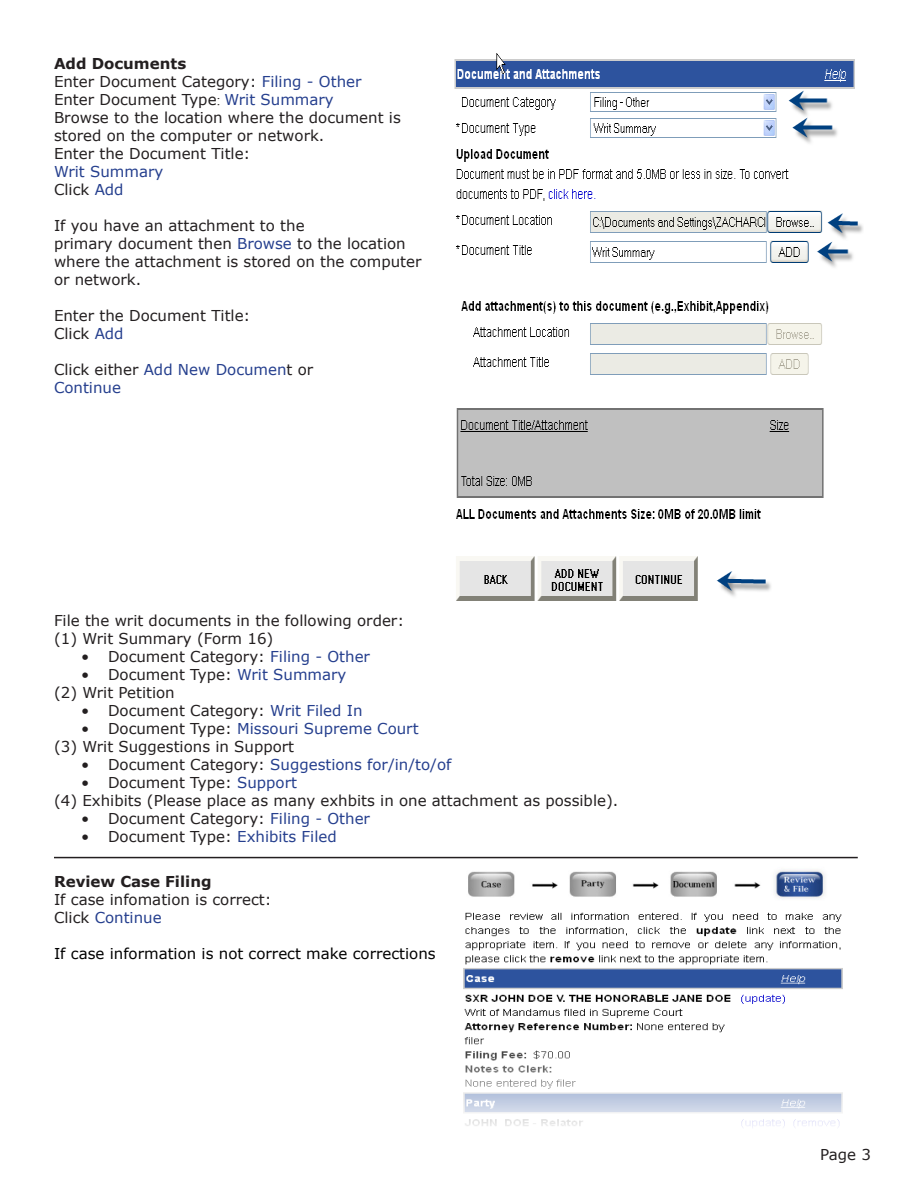
<style>
.page{position:relative;width:918px;height:1188px;background:#fff}
.page>*{position:absolute;margin:0;border:0;box-sizing:border-box;transform-origin:0 0}
.t1{font:15px/18px "Verdana";color:#231f20}
.t2{font:15px "Verdana";color:#253f8e}
.t3{font:15px "Verdana";color:#000}
.t4{font:700 15px "Verdana";color:#231f20}
.s1{color:#253f8e}
.s2{font-family:"Times New Roman"}
.s3{color:#231f20}
</style>
<div class="page">
<img style="left:454px;top:54px;width:409px;height:547px">
<img style="left:459px;top:858px;width:399px;height:270px">
<hr style="left:54px;top:857px;width:804px;height:1px;background:#231f20">
<p class="t4" style="left:54px;top:54px;width:134px">Add Documents</p>
<p class="t1" style="left:54px;top:72px;width:309px">Enter Document Category: <span class="s1">Filing - Other</span></p>
<p class="t1" style="left:54px;top:90px;width:281px">Enter Document Type<span class="s2">:</span> <span class="s1">Writ Summary</span></p>
<p class="t1" style="left:54px;top:108px;width:348px">Browse to the location where the document is stored on the computer or network.</p>
<p class="t1" style="left:54px;top:144px;width:198px">Enter the Document Title:</p>
<p class="t2" style="left:54px;top:162px;width:111px">Writ Summary</p>
<p class="t1" style="left:54px;top:180px;width:71px">Click <span class="s1">Add</span></p>
<p class="t1" style="left:54px;top:216px;width:252px">If you have an attachment to the</p>
<p class="t1" style="left:54px;top:234px;width:369px">primary document then <span class="s1">Browse</span> to the location where the attachment is stored on the computer</p>
<p class="t1" style="left:54px;top:270px;width:89px">or network.</p>
<p class="t1" style="left:54px;top:306px;width:198px">Enter the Document Title:</p>
<p class="t1" style="left:54px;top:324px;width:71px">Click <span class="s1">Add</span></p>
<p class="t1" style="left:54px;top:360px;width:261px">Click either <span class="s1">Add New Documen</span>t or</p>
<p class="t2" style="left:54px;top:378px;width:69px">Continue</p>
<p class="t1" style="left:54px;top:611px;width:352px">File the writ documents in the following order:</p>
<p class="t1" style="left:54px;top:629px;width:221px">(1) Writ Summary (Form 16)</p>
<p class="t1" style="left:81px;top:647px;width:291px">• Document Category: <span class="s1">Filing - Other</span></p>
<p class="t1" style="left:81px;top:665px;width:267px">• Document Type: <span class="s1">Writ Summary</span></p>
<p class="t1" style="left:54px;top:683px;width:122px">(2) Writ Petition</p>
<p class="t1" style="left:81px;top:701px;width:283px">• Document Category: <span class="s1">Writ Filed In</span></p>
<p class="t2" style="left:81px;top:719px;width:339px"><span class="s3">• Document Type:</span> Missouri Supreme Court</p>
<p class="t1" style="left:54px;top:737px;width:242px">(3) Writ Suggestions in Support</p>
<p class="t2" style="left:81px;top:755px;width:372px"><span class="s3">• Document Category:</span> Suggestions for/in/to/of</p>
<p class="t1" style="left:81px;top:773px;width:218px">• Document Type: <span class="s1">Support</span></p>
<p class="t1" style="left:54px;top:791px;width:566px">(4) Exhibits (Please place as many exhbits in one attachment as possible).</p>
<p class="t1" style="left:81px;top:809px;width:291px">• Document Category: <span class="s1">Filing - Other</span></p>
<p class="t1" style="left:81px;top:827px;width:257px">• Document Type: <span class="s1">Exhibits Filed</span></p>
<p class="t4" style="left:54px;top:872px;width:159px">Review Case Filing</p>
<p class="t1" style="left:54px;top:890px;width:219px">If case infomation is correct:</p>
<p class="t2" style="left:54px;top:908px;width:109px"><span class="s3">Click</span> Continue</p>
<p class="t3" style="left:54px;top:944px;width:383px">If case information is not correct make corrections</p>
<p class="t1" style="left:820px;top:1145px;width:52px">Page 3</p>
</div>
